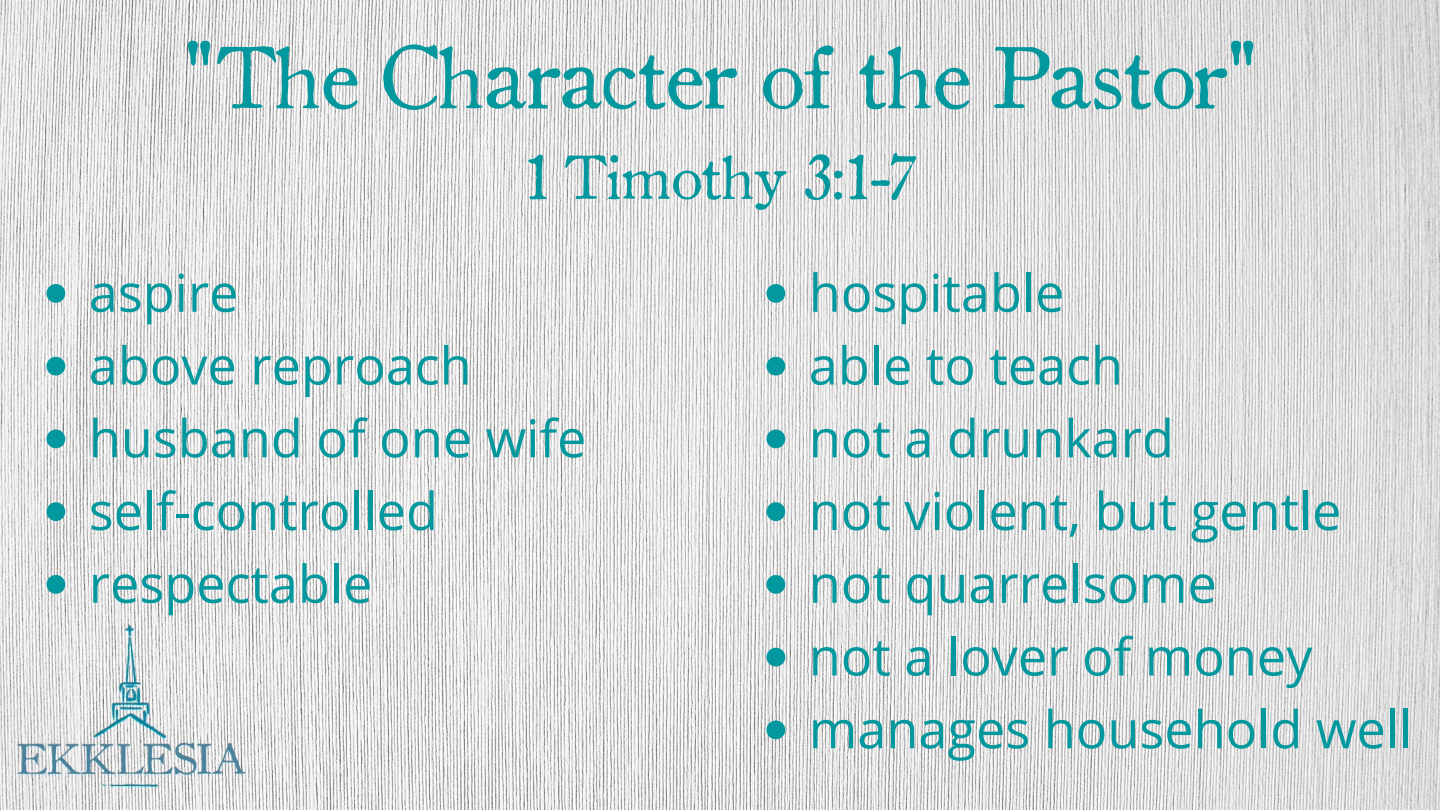
<style>
.page{position:relative;width:1440px;height:810px;background:#fff}
.page>*{position:absolute;margin:0;border:0;box-sizing:border-box;transform-origin:0 0}
.t1{font:85px "Old Style 1 HPLHS";color:#03989e}
.t2{font:60px "Old Style 1 HPLHS";color:#03989e}
.t3{font:52.2px/72.8px "Open Sans";color:#03989e}
</style>
<div class="page">
<img style="left:0;top:0;width:1440px;height:810px">
<svg style="left:46px;top:284px;width:19px;height:19px"></svg>
<svg style="left:46px;top:357px;width:19px;height:19px"></svg>
<svg style="left:46px;top:430px;width:19px;height:18px"></svg>
<svg style="left:46px;top:502px;width:19px;height:19px"></svg>
<svg style="left:46px;top:575px;width:19px;height:19px"></svg>
<svg style="left:766px;top:284px;width:19px;height:19px"></svg>
<svg style="left:766px;top:357px;width:19px;height:19px"></svg>
<svg style="left:766px;top:430px;width:19px;height:18px"></svg>
<svg style="left:766px;top:502px;width:19px;height:19px"></svg>
<svg style="left:766px;top:575px;width:19px;height:19px"></svg>
<svg style="left:766px;top:648px;width:19px;height:19px"></svg>
<svg style="left:766px;top:721px;width:19px;height:18px"></svg>
<h1 class="t1" style="left:182px;top:14px;width:1077px">"The Character of the Pastor"</h1>
<p class="t2" style="left:525px;top:133px;width:391px">1 Timothy 3:1-7</p>
<p class="t3" style="left:89px;top:255px;width:499px">aspire<br>above reproach husband of one wife self-controlled respectable</p>
<p class="t3" style="left:809px;top:255px;width:605px">hospitable<br>able to teach<br>not a drunkard<br>not violent, but gentle not quarrelsome<br>not a lover of money manages household well</p>
</div>
